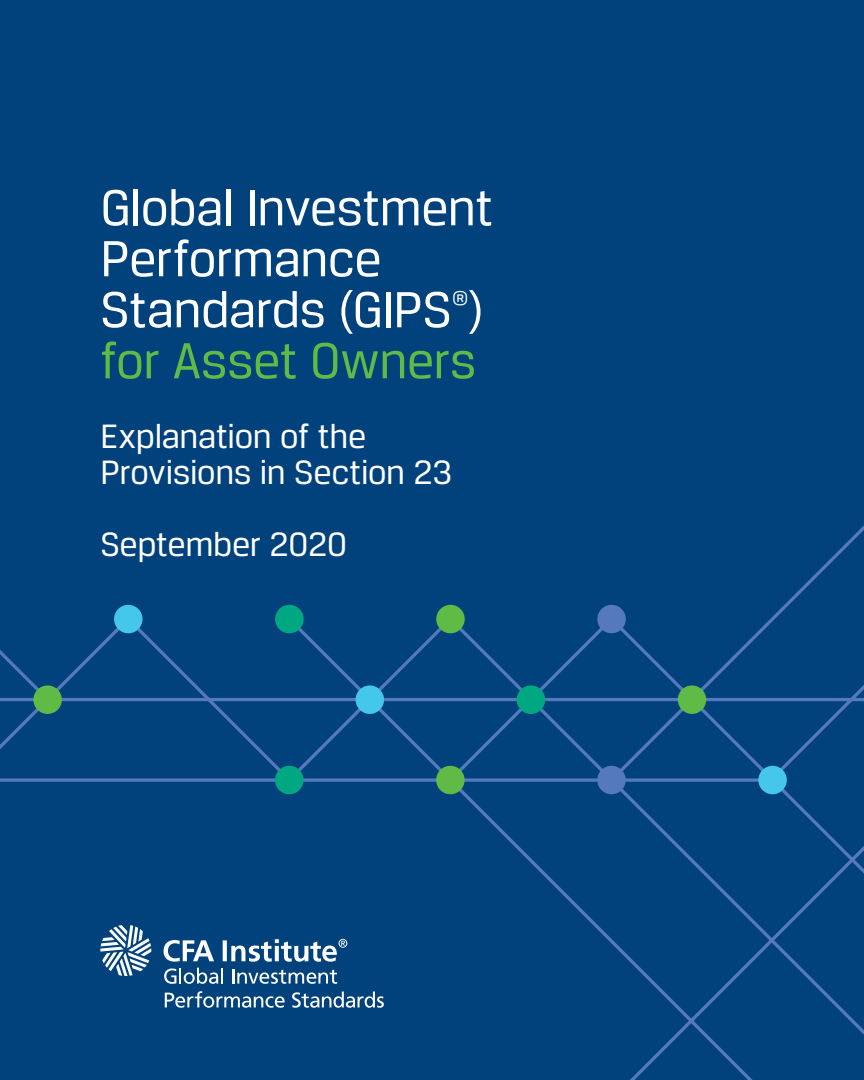
<style>
.page{position:relative;width:864px;height:1080px;background:#01427c}
.page>*{position:absolute;margin:0;border:0;box-sizing:border-box;transform-origin:0 0}
.t1{font:54px/51px "CFA Breuer Text";letter-spacing:-.015em;color:#fff}
.t2{font:54px "CFA Breuer Text";letter-spacing:-.01em;color:#60bb46}
.t3{font:36px/36px "CFA Breuer Text";letter-spacing:-.01em;color:#fff}
.t4{font:21px "CFA Breuer Text";color:#fff}
</style>
<div class="page">
<div style="left:114px;top:605px;width:29px;height:28px;background:#45c7ec;border-radius:50%"></div>
<div style="left:275px;top:605px;width:29px;height:28px;background:#00a881;border-radius:50%"></div>
<div style="left:436px;top:605px;width:29px;height:28px;background:#60bb46;border-radius:50%"></div>
<div style="left:597px;top:605px;width:29px;height:28px;background:#5679bd;border-radius:50%"></div>
<div style="left:33px;top:685px;width:29px;height:29px;background:#60bb46;border-radius:50%"></div>
<div style="left:356px;top:685px;width:28px;height:29px;background:#45c7ec;border-radius:50%"></div>
<div style="left:517px;top:685px;width:28px;height:29px;background:#00a881;border-radius:50%"></div>
<div style="left:678px;top:685px;width:28px;height:29px;background:#60bb46;border-radius:50%"></div>
<div style="left:275px;top:766px;width:29px;height:28px;background:#00a881;border-radius:50%"></div>
<div style="left:436px;top:766px;width:29px;height:28px;background:#60bb46;border-radius:50%"></div>
<div style="left:597px;top:766px;width:29px;height:28px;background:#5679bd;border-radius:50%"></div>
<div style="left:758px;top:766px;width:29px;height:28px;background:#45c7ec;border-radius:50%"></div>
<h1 class="t1" style="left:100px;top:181px;width:394px">Global Investment<br>Performance<br>Standards (GIPS )</h1>
<p class="t4" style="left:452px;top:286px;width:18px">®</p>
<h1 class="t2" style="left:100px;top:331px;width:377px">for Asset Owners</h1>
<p class="t3" style="left:100px;top:418px;width:354px">Explanation of the<br>Provisions in Section 23</p>
<p class="t3" style="left:100px;top:526px;width:248px">September 2020</p>
</div>
